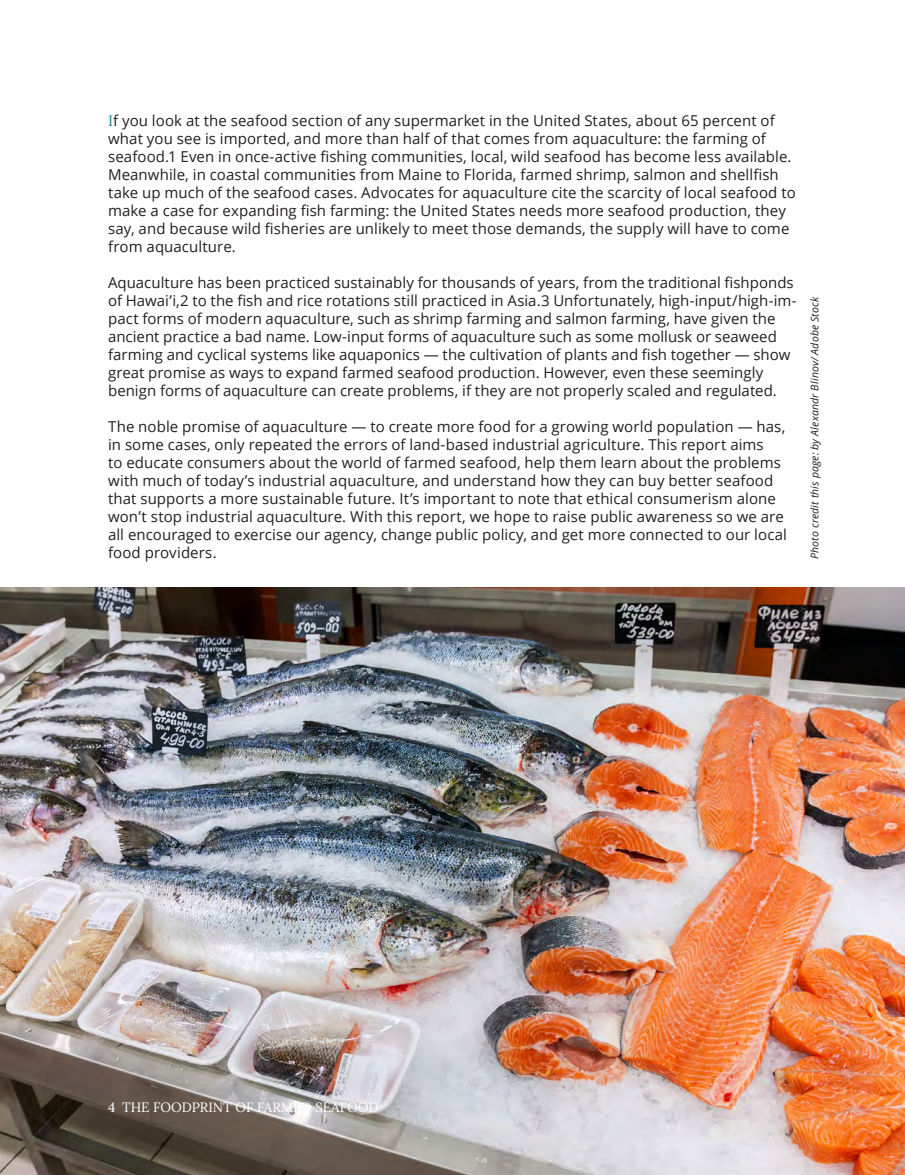
<style>
.page{position:relative;width:905px;height:1175px;background:#fff}
.page>*{position:absolute;margin:0;border:0;box-sizing:border-box;transform-origin:0 0}
.Body_Copy{font:15px/18px "Open Sans";letter-spacing:.005em;color:#231f20}
.folio{font:13.5px "Lora";color:#fff}
.Body_Copy-2{font:italic 10.5px "Open Sans";letter-spacing:.02em;color:#231f20}
.s1{font-family:"Lora";color:#17838f}
</style>
<div class="page">
<img style="left:0;top:587px;width:904px;height:587px">
<p class="Body_Copy" style="left:108px;top:111px;width:689px"><span class="s1">I</span>f you look at the seafood section of any supermarket in the United States, about 65 percent of what you see is imported, and more than half of that comes from aquaculture: the farming of seafood.1 Even in once-active fishing communities, local, wild seafood has become less available.<br>Meanwhile, in coastal communities from Maine to Florida, farmed shrimp, salmon and shellfish take up much of the seafood cases. Advocates for aquaculture cite the scarcity of local seafood to make a case for expanding fish farming: the United States needs more seafood production, they say, and because wild fisheries are unlikely to meet those demands, the supply will have to come from aquaculture.</p>
<p class="Body_Copy" style="left:108px;top:273px;width:690px">Aquaculture has been practiced sustainably for thousands of years, from the traditional fishponds of Hawai’i,2 to the fish and rice rotations still practiced in Asia.3 Unfortunately, high-input/high-im&shy;pact forms of modern aquaculture, such as shrimp farming and salmon farming, have given the ancient practice a bad name. Low-input forms of aquaculture such as some mollusk or seaweed farming and cyclical systems like aquaponics — the cultivation of plants and fish together — show great promise as ways to expand farmed seafood production. However, even these seemingly benign forms of aquaculture can create problems, if they are not properly scaled and regulated.</p>
<p class="Body_Copy" style="left:108px;top:417px;width:680px">The noble promise of aquaculture — to create more food for a growing world population — has, in some cases, only repeated the errors of land-based industrial agriculture. This report aims<br>to educate consumers about the world of farmed seafood, help them learn about the problems with much of today’s industrial aquaculture, and understand how they can buy better seafood that supports a more sustainable future. It’s important to note that ethical consumerism alone won’t stop industrial aquaculture. With this report, we hope to raise public awareness so we are all encouraged to exercise our agency, change public policy, and get more connected to our local food providers.</p>
<p class="Body_Copy-2" style="left:807px;top:559px;width:264px;rotate:-90deg">Photo credit this page: by Alexandr Blinov/ Adobe Stock</p>
<p class="folio" style="left:108px;top:1097px;width:272px">4 THE FOODPRINT OF FARMED SEAFOOD</p>
</div>
